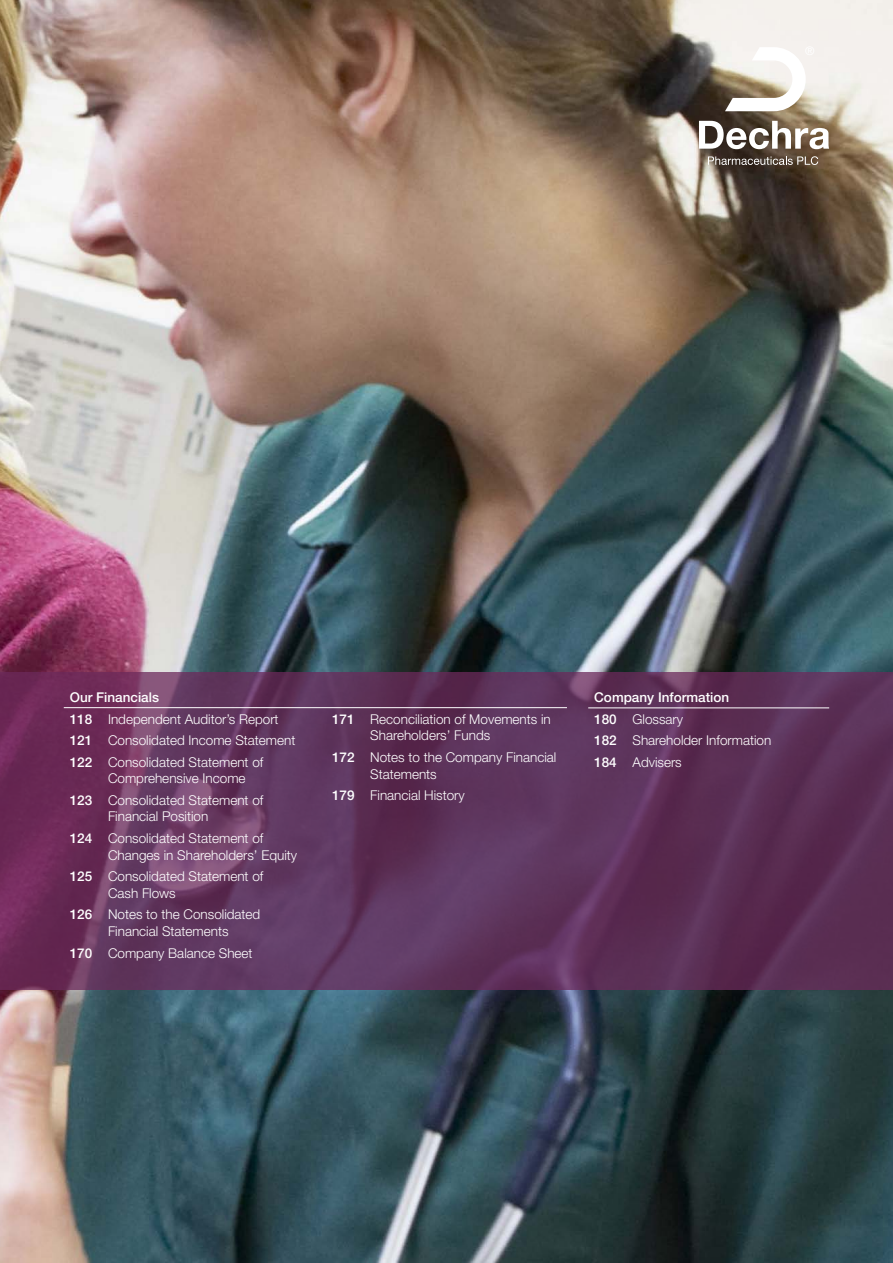
<style>
.page{position:relative;width:893px;height:1263px;background:#fff}
.page>*{position:absolute;margin:0;border:0;box-sizing:border-box;transform-origin:0 0}
.Body{font:300 13.5px/16.5px "Helvetica Neue LT Std";color:#fff}
.Body-2{font:500 13.5px "Helvetica Neue LT Std";color:#fff}
.headingLevelTwo{font:500 13.5px "Helvetica Neue LT Std";color:#fff}
</style>
<div class="page">
<img style="left:0;top:0;width:893px;height:1263px">
<svg style="left:0;top:672px;width:893px;height:317px;background:#60335b"></svg>
<hr style="left:64px;top:707px;width:503px;height:1px;background:#fff">
<hr style="left:588px;top:707px;width:241px;height:1px;background:#fff">
<svg style="left:725px;top:47px;width:81px;height:64px"></svg>
<svg style="left:699px;top:121px;width:130px;height:28px"></svg>
<svg style="left:708px;top:156px;width:110px;height:9px"></svg>
<p class="headingLevelTwo" style="left:70px;top:689px;width:91px">Our Financials</p>
<p class="Body-2" style="left:70px;top:711px;width:24px">118</p>
<p class="Body" style="left:108px;top:710px;width:172px">Independent Auditor’s Report</p>
<p class="Body-2" style="left:70px;top:732px;width:24px">121</p>
<p class="Body" style="left:108px;top:732px;width:189px">Consolidated Income Statement</p>
<p class="Body-2" style="left:70px;top:754px;width:24px">122</p>
<p class="Body" style="left:108px;top:753px;width:157px">Consolidated Statement of<br>Comprehensive Income</p>
<p class="Body-2" style="left:70px;top:792px;width:24px">123</p>
<p class="Body" style="left:108px;top:792px;width:157px">Consolidated Statement of<br>Financial Position</p>
<p class="Body-2" style="left:70px;top:830px;width:24px">124</p>
<p class="Body" style="left:108px;top:830px;width:191px">Consolidated Statement of<br>Changes in Shareholders’ Equity</p>
<p class="Body-2" style="left:70px;top:868px;width:24px">125</p>
<p class="Body" style="left:108px;top:868px;width:157px">Consolidated Statement of<br>Cash Flows</p>
<p class="Body-2" style="left:70px;top:906px;width:24px">126</p>
<p class="Body" style="left:108px;top:906px;width:154px">Notes to the Consolidated<br>Financial Statements</p>
<p class="Body-2" style="left:70px;top:945px;width:24px">170</p>
<p class="Body" style="left:108px;top:944px;width:146px">Company Balance Sheet</p>
<p class="Body-2" style="left:332px;top:711px;width:24px">171</p>
<p class="Body" style="left:370px;top:710px;width:182px">Reconciliation of Movements in<br>Shareholders’ Funds</p>
<p class="Body-2" style="left:332px;top:749px;width:24px">172</p>
<p class="Body" style="left:370px;top:749px;width:188px">Notes to the Company Financial<br>Statements</p>
<p class="Body-2" style="left:332px;top:787px;width:24px">179</p>
<p class="Body" style="left:370px;top:787px;width:96px">Financial History</p>
<p class="headingLevelTwo" style="left:594px;top:689px;width:137px">Company Information</p>
<p class="Body-2" style="left:594px;top:711px;width:24px">180</p>
<p class="Body" style="left:632px;top:710px;width:52px">Glossary</p>
<p class="Body-2" style="left:594px;top:732px;width:24px">182</p>
<p class="Body" style="left:632px;top:732px;width:140px">Shareholder Information</p>
<p class="Body-2" style="left:594px;top:754px;width:24px">184</p>
<p class="Body" style="left:632px;top:753px;width:51px">Advisers</p>
</div>
